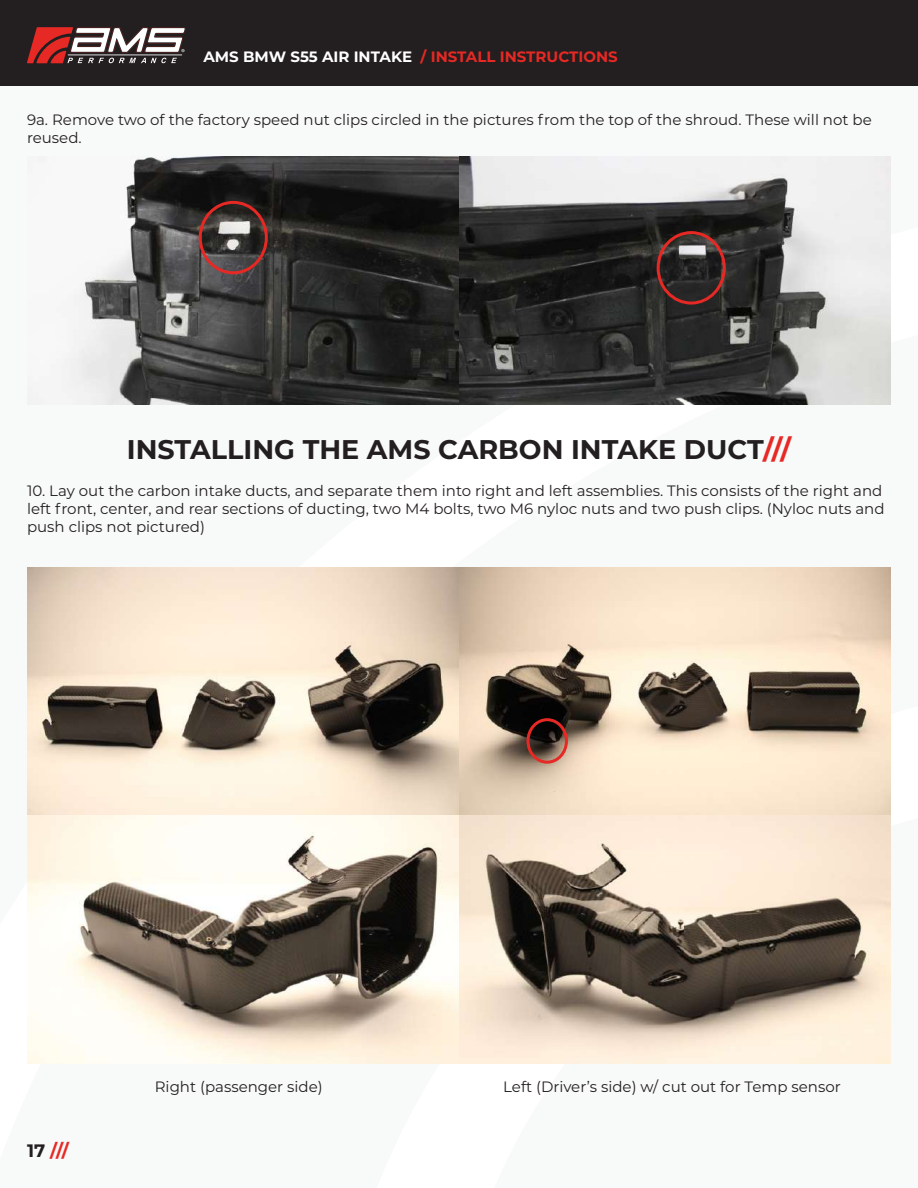
<style>
.page{position:relative;width:918px;height:1188px;background:#fff}
.page>*{position:absolute;margin:0;border:0;box-sizing:border-box;transform-origin:0 0}
.t1{font:700 27px "Montserrat";color:#231f20}
.t2{font:700 18px "Montserrat";color:#e62924}
.t3{font:15px/18px "Montserrat";color:#231f20}
.t4{font:700 15px "Montserrat";color:#e62924}
.s1{color:#fff}
.s2{color:#e62924}
.s3{color:#231f20}
</style>
<div class="page">
<div style="left:0;top:0;width:918px;height:85px;background:#231f20"></div>
<svg style="left:27px;top:27px;width:159px;height:36px"></svg>
<img style="left:27px;top:157px;width:864px;height:248px">
<div style="left:199px;top:201px;width:69px;height:73px;border:3px solid #e62924;border-radius:50%"></div>
<div style="left:657px;top:231px;width:69px;height:74px;border:3px solid #e62924;border-radius:50%"></div>
<img style="left:27px;top:567px;width:864px;height:497px">
<div style="left:526px;top:718px;width:42px;height:46px;border:3px solid #e62924;border-radius:50%"></div>
<p class="t4" style="left:203px;top:46px;width:416px"><span class="s1">AMS BMW S55 AIR INTAKE</span> / INSTALL INSTRUCTIONS</p>
<p class="t3" style="left:27px;top:110px;width:846px">9a. Remove two of the factory speed nut clips circled in the pictures from the top of the shroud. These will not be reused.</p>
<h1 class="t1" style="left:127px;top:430px;width:666px">INSTALLING THE AMS CARBON INTAKE DUCT<span class="s2">///</span></h1>
<p class="t3" style="left:27px;top:481px;width:859px">10. Lay out the carbon intake ducts, and separate them into right and left assemblies. This consists of the right and left front, center, and rear sections of ducting, two M4 bolts, two M6 nyloc nuts and two push clips. (Nyloc nuts and push clips not pictured)</p>
<p class="t2" style="left:27px;top:1137px;width:43px"><span class="s3">17</span> ///</p>
<p class="t3" style="left:155px;top:1078px;width:169px">Right (passenger side)</p>
<p class="t3" style="left:503px;top:1078px;width:339px">Left (Driver’s side) w/ cut out for Temp sensor</p>
</div>
